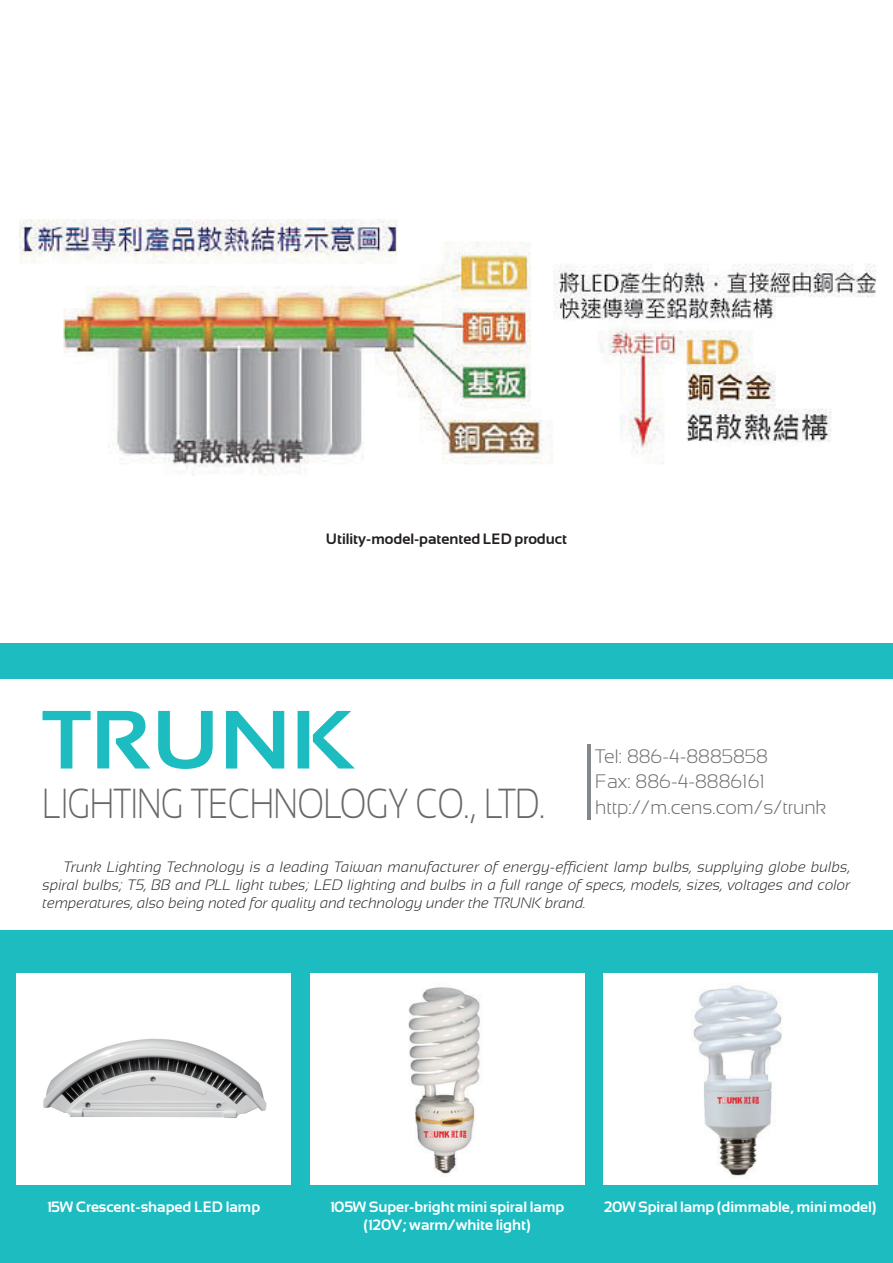
<style>
.page{position:relative;width:893px;height:1263px;background:#fff}
.page>*{position:absolute;margin:0;border:0;box-sizing:border-box;transform-origin:0 0}
.t1{font:700 82.5px "Sansation";color:#1cbcc1;scale:1.1 1}
.t2{font:300 42px "Sansation";color:#69696c;scale:.78 1}
.t3{font:300 19.5px/25.5px "Sansation";color:#69696c}
.t4{font:italic 300 15px/18px "Sansation";color:#231f20;text-align:justify}
.t5{font:700 15px/17.2px "Sansation";color:#fff;text-align:center}
.t6{font:700 15px "Sansation";color:#231f20}
</style>
<div class="page">
<img style="left:20px;top:220px;width:857px;height:255px">
<div style="left:0;top:643px;width:893px;height:620px;background:#1cbcc1"></div>
<div style="left:0;top:679px;width:893px;height:251px;background:#fff"></div>
<div style="left:17px;top:973px;width:274px;height:212px;background:#fff"></div>
<img style="left:43px;top:1038px;width:224px;height:80px">
<div style="left:310px;top:973px;width:274px;height:212px;background:#fff"></div>
<img style="left:408px;top:987px;width:74px;height:190px">
<div style="left:604px;top:973px;width:274px;height:212px;background:#fff"></div>
<img style="left:693px;top:984px;width:89px;height:193px">
<hr style="left:587px;top:744px;width:3px;height:76px;background:#83878b">
<p class="t6" style="left:326px;top:530px;width:243px">Utility-model-patented LED product</p>
<h1 class="t1" style="left:43px;top:694px;width:286px">Trunk</h1>
<h2 class="t2" style="left:43px;top:780px;width:646px">Lighting Technology Co., Ltd.</h2>
<h3 class="t3" style="left:595px;top:743px;width:232px">Tel: 886-4-8885858<br>Fax: 886-4-8886161 http://m.cens.com/s/trunk</h3>
<p class="t4" style="left:43px;top:858px;width:809px;text-indent:21px">Trunk Lighting Technology is a leading Taiwan manufacturer of energy-efficient lamp bulbs, supplying globe bulbs, spiral bulbs; T5, BB and PLL light tubes; LED lighting and bulbs in a full range of specs, models, sizes, voltages and color temperatures, also being noted for quality and technology under the TRUNK brand.</p>
<p class="t5" style="left:47px;top:1198px;width:215px">15W Crescent-shaped LED lamp</p>
<p class="t5" style="left:330px;top:1198px;width:236px">105W Super-bright mini spiral lamp (120V; warm/white light)</p>
<p class="t5" style="left:604px;top:1198px;width:274px">20W Spiral lamp (dimmable, mini model)</p>
</div>
